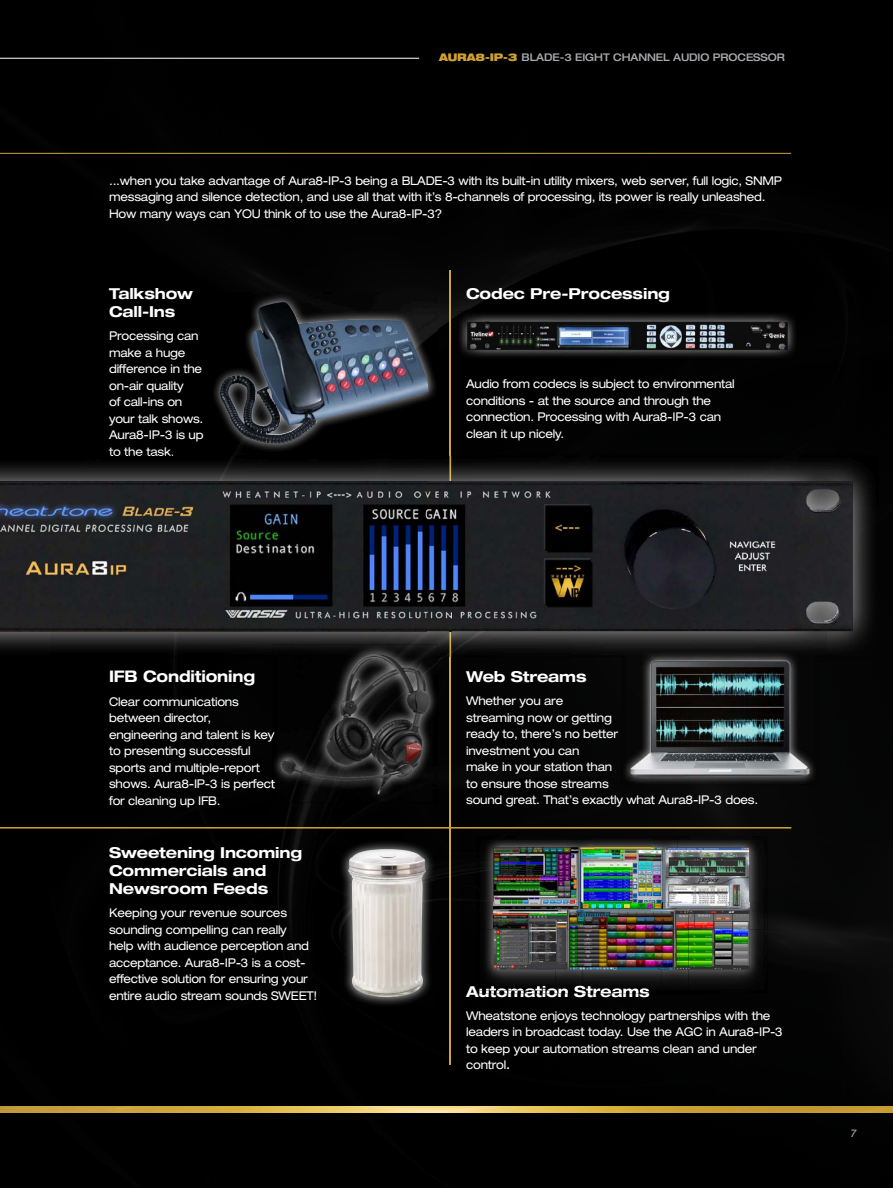
<style>
.page{position:relative;width:893px;height:1188px;background:#fff}
.page>*{position:absolute;margin:0;border:0;box-sizing:border-box;transform-origin:0 0}
.t1{font:700 expanded 15.9px "Helvetica Neue LT Std";letter-spacing:-.01em;color:#fff;scale:.94 1}
.t2{font:700 expanded 15px/18px "Helvetica Neue LT Std";letter-spacing:-.01em;color:#fff}
.t3{font:expanded 12px/16.5px "Helvetica Neue LT Std";letter-spacing:-.02em;color:#fff;scale:.95 1}
.t4{font:500 expanded 10.5px "Helvetica Neue LT Std";letter-spacing:-.01em;color:#a7a9ac;scale:.95 1}
.t5{font:italic 500 10.5px "Helvetica Neue LT Std";color:#939598}
.s1{font-weight:900;color:#d0a130}
.s2{font-stretch:normal;font-size:15px}
</style>
<div class="page">
<div style="left:0;top:0;width:893px;height:206px;background:#000"></div>
<div style="left:0;top:206px;width:262px;height:207px;background:#000"></div>
<div style="left:262px;top:206px;width:631px;height:104px;background:#020202"></div>
<div style="left:420px;top:310px;width:420px;height:146px;background:#020202"></div>
<div style="left:840px;top:310px;width:53px;height:878px;background:#050505"></div>
<div style="left:0;top:413px;width:420px;height:43px;background:#000"></div>
<div style="left:0;top:657px;width:52px;height:531px;background:#000"></div>
<div style="left:52px;top:657px;width:263px;height:531px;background:#000"></div>
<div style="left:420px;top:657px;width:210px;height:221px;background:#040404"></div>
<div style="left:788px;top:657px;width:53px;height:531px;background:#050605"></div>
<div style="left:315px;top:803px;width:105px;height:75px;background:#010101"></div>
<div style="left:630px;top:785px;width:158px;height:93px;background:#080808"></div>
<div style="left:315px;top:878px;width:52px;height:310px;background:#000"></div>
<div style="left:420px;top:878px;width:105px;height:310px;background:#000"></div>
<div style="left:736px;top:878px;width:52px;height:310px;background:#020202"></div>
<div style="left:367px;top:1007px;width:53px;height:181px;background:#000"></div>
<div style="left:525px;top:993px;width:211px;height:195px;background:#010101"></div>
<img style="left:109px;top:447px;width:64px;height:9px">
<div style="left:110px;top:730px;width:162px;height:11px;background:#020202"></div>
<div style="left:109px;top:779px;width:163px;height:12px;background:#010201"></div>
<img style="left:466px;top:986px;width:183px;height:11px">
<img style="left:0;top:1106px;width:893px;height:6px">
<hr style="left:0;top:58px;width:419px;height:1px;background:#c7c8ca">
<hr style="left:0;top:827px;width:791px;height:2px;background:#cea63a">
<hr style="left:450px;top:270px;width:1px;height:795px;background:#cea63a">
<img style="left:210px;top:293px;width:228px;height:160px">
<img style="left:241px;top:302px;width:42px;height:124px">
<div style="left:272px;top:657px;width:166px;height:146px;background:#000"></div>
<svg style="left:272px;top:730px;width:2px;height:11px"></svg>
<svg style="left:272px;top:779px;width:3px;height:12px"></svg>
<img style="left:277px;top:657px;width:156px;height:144px">
<img style="left:339px;top:839px;width:96px;height:168px">
<img style="left:348px;top:849px;width:78px;height:148px">
<img style="left:621px;top:657px;width:197px;height:128px">
<img style="left:627px;top:657px;width:186px;height:123px">
<img style="left:0;top:456px;width:878px;height:50px">
<img style="left:0;top:631px;width:51px;height:26px">
<img style="left:827px;top:506px;width:51px;height:151px">
<img style="left:51px;top:631px;width:776px;height:26px">
<img style="left:450px;top:456px;width:1px;height:201px">
<img style="left:0;top:482px;width:852px;height:149px">
<img style="left:450px;top:482px;width:1px;height:149px">
<hr style="left:0;top:153px;width:791px;height:1px;background:#cea63a">
<img style="left:457px;top:312px;width:340px;height:48px">
<img style="left:464px;top:320px;width:326px;height:35px">
<div style="left:476px;top:836px;width:291px;height:157px;background:#040404"></div>
<img style="left:476px;top:986px;width:173px;height:7px">
<img style="left:593px;top:840px;width:171px;height:63px">
<img style="left:480px;top:840px;width:113px;height:63px">
<img style="left:581px;top:848px;width:12px;height:55px">
<img style="left:494px;top:848px;width:84px;height:61px">
<img style="left:651px;top:840px;width:26px;height:63px">
<img style="left:651px;top:848px;width:11px;height:55px">
<img style="left:665px;top:848px;width:84px;height:55px">
<img style="left:677px;top:903px;width:87px;height:87px">
<img style="left:688px;top:903px;width:76px;height:27px">
<img style="left:677px;top:911px;width:72px;height:58px">
<img style="left:480px;top:903px;width:75px;height:83px">
<img style="left:480px;top:986px;width:75px;height:4px">
<img style="left:494px;top:911px;width:61px;height:58px">
<img style="left:593px;top:903px;width:58px;height:8px">
<img style="left:582px;top:911px;width:80px;height:79px">
<img style="left:582px;top:986px;width:67px;height:4px">
<img style="left:662px;top:930px;width:26px;height:60px">
<svg style="left:677px;top:909px;width:11px;height:2px"></svg>
<img style="left:663px;top:903px;width:14px;height:27px">
<svg style="left:651px;top:903px;width:12px;height:8px"></svg>
<img style="left:555px;top:930px;width:27px;height:60px">
<img style="left:567px;top:903px;width:14px;height:27px">
<svg style="left:581px;top:903px;width:12px;height:8px"></svg>
<svg style="left:555px;top:909px;width:13px;height:21px"></svg>
<img style="left:582px;top:911px;width:11px;height:19px">
<img style="left:651px;top:911px;width:11px;height:19px">
<img style="left:662px;top:911px;width:11px;height:58px">
<img style="left:569px;top:911px;width:13px;height:58px">
<p class="t4" style="left:439px;top:51px;width:366px"><span class="s1">AURA8-IP-3</span> BLADE-3 EIGHT CHANNEL AUDIO PROCESSOR</p>
<p class="t3" style="left:109px;top:172px;width:710px">...when you take advantage of Aura8-IP-3 being a BLADE-3 with its built-in utility mixers, web server, full logic, SNMP messaging and silence detection, and use all that with it’s 8-channels of processing, its power is really unleashed.<br>How many ways can YOU think of to use the Aura8-IP-3?</p>
<p class="t2" style="left:109px;top:284px;width:85px">Talkshow<br>Call-Ins</p>
<p class="t3" style="left:109px;top:328px;width:101px">Processing can make a huge difference in the on-air quality<br>of call-ins on your talk shows.<br>Aura8-IP-3 is up to the task.</p>
<p class="t2" style="left:466px;top:284px;width:205px">Codec Pre-Processing</p>
<p class="t3" style="left:466px;top:376px;width:284px">Audio from codecs is subject to environmental conditions - at the source and through the connection. Processing with Aura8-IP-3 can clean it up nicely.</p>
<h1 class="t1" style="left:109px;top:667px;width:157px">IFB Conditioning</h1>
<p class="t3" style="left:109px;top:693px;width:176px">Clear communications between director, engineering and talent is key to presenting successful sports and multiple-report shows. Aura8-IP-3 is perfect for cleaning up IFB.</p>
<p class="t2" style="left:109px;top:843px;width:195px">Sweetening Incoming<br>Commercials and<br>Newsroom Feeds</p>
<p class="t3" style="left:109px;top:905px;width:221px">Keeping your revenue sources sounding compelling can really<br>help with audience perception and acceptance. Aura8-IP-3 is a cost&shy;effective solution for ensuring your entire audio stream sounds SWEET!</p>
<p class="t2" style="left:466px;top:667px;width:122px">Web Streams</p>
<p class="t3" style="left:466px;top:692px;width:309px">Whether you are<br>streaming now or getting<br>ready to, there’s no better<br>investment you can<br>make in your station than<br>to ensure those streams<br>sound great. That’s exactly what Aura8-IP-3 does.</p>
<p class="t2" style="left:466px;top:982px;width:185px">Automation Streams</p>
<p class="t3" style="left:466px;top:1007px;width:335px">Wheatstone enjoys technology partnerships with the leaders in broadcast today. Use the AGC in Aura8-IP-3 to keep your automation streams clean and under control<span class="s2">.</span></p>
<p class="t5" style="left:850px;top:1127px;width:7px">7</p>
</div>
